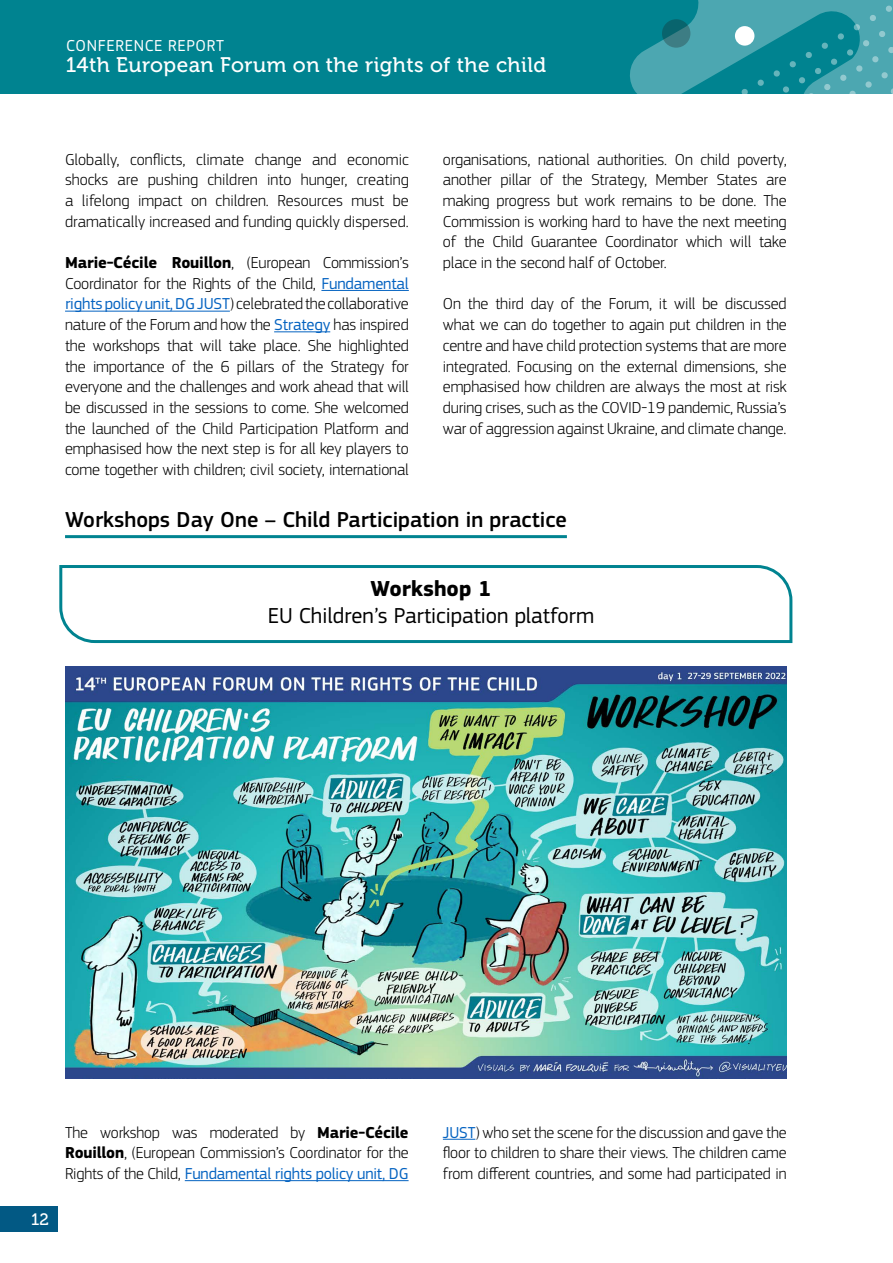
<style>
.page{position:relative;width:893px;height:1263px;background:#fff}
.page>*{position:absolute;margin:0;border:0;box-sizing:border-box;transform-origin:0 0}
.Heading_2{font:500 22.5px "EC Square Sans Pro";color:#000}
.BoxRed_Border_top{font:22.5px/27px "EC Square Sans Pro";color:#000;text-align:center}
.t1{font:21px "Museo 500";letter-spacing:.02em;color:#fff}
.t2{font:300 16.5px/20.7px "EC Square Sans Pro";letter-spacing:-.01em;color:#000;text-align:justify}
.t3{font:16.5px "EC Square Sans Pro";letter-spacing:.04em;color:#fff}
.t4{font:16.5px "Museo 500";color:#fff}
.s1{font-weight:700}
.s2{font-weight:400;color:#0563c1}
</style>
<div class="page">
<div style="left:0;top:0;width:893px;height:94px;background:#008390"></div>
<svg style="left:630px;top:0;width:263px;height:94px"></svg>
<div style="left:735px;top:26px;width:19px;height:20px;background:#fff;border-radius:50%"></div>
<svg style="left:662px;top:19px;width:28px;height:29px"></svg>
<div style="left:0;top:1205px;width:57px;height:26px;background:#025984"></div>
<hr style="left:321px;top:290px;width:88px;height:1px;background:#0563c1">
<hr style="left:65px;top:311px;width:165px;height:1px;background:#0563c1">
<hr style="left:274px;top:331px;width:56px;height:1px;background:#0563c1">
<hr style="left:65px;top:535px;width:502px;height:3px;background:#008390">
<svg style="left:59px;top:565px;width:734px;height:79px"></svg>
<hr style="left:185px;top:1180px;width:224px;height:1px;background:#0563c1">
<img style="left:65px;top:666px;width:722px;height:412px">
<hr style="left:443px;top:1139px;width:32px;height:1px;background:#0563c1">
<p class="t3" style="left:66px;top:36px;width:159px">CONFERENCE REPORT</p>
<p class="t1" style="left:66px;top:54px;width:482px">14th European Forum on the rights of the child</p>
<p class="t2" style="left:65px;top:149px;width:345px">Globally, conflicts, climate change and economic shocks are pushing children into hunger, creating a lifelong impact on children. Resources must be dramatically increased and funding quickly dispersed.</p>
<p class="t2" style="left:65px;top:252px;width:345px"><span class="s1">Marie-Cécile Rouillon</span>, (European Commission’s Coordinator for the Rights of the Child, <span class="s2">Fundamental rights policy unit, DG JUST</span>) celebrated the collaborative nature of the Forum and how the <span class="s2">Strategy</span> has inspired the workshops that will take place. She highlighted the importance of the 6 pillars of the Strategy for everyone and the challenges and work ahead that will be discussed in the sessions to come. She welcomed the launched of the Child Participation Platform and emphasised how the next step is for all key players to come together with children; civil society, international</p>
<p class="t2" style="left:443px;top:149px;width:345px">organisations, national authorities. On child poverty, another pillar of the Strategy, Member States are making progress but work remains to be done. The Commission is working hard to have the next meeting of the Child Guarantee Coordinator which will take place in the second half of October.</p>
<p class="t2" style="left:443px;top:294px;width:345px">On the third day of the Forum, it will be discussed what we can do together to again put children in the centre and have child protection systems that are more integrated. Focusing on the external dimensions, she emphasised how children are always the most at risk during crises, such as the COVID-19 pandemic, Russia’s war of aggression against Ukraine, and climate change.</p>
<p class="Heading_2" style="left:65px;top:506px;width:503px">Workshops Day One – Child Participation in practice</p>
<p class="BoxRed_Border_top" style="left:268px;top:575px;width:328px"><span class="s1">Workshop 1<br></span>EU Children’s Participation platform</p>
<p class="t4" style="left:31px;top:1210px;width:19px">12</p>
<p class="t2" style="left:65px;top:1122px;width:345px">The workshop was moderated by <span class="s1">Marie-Cécile Rouillon</span>, (European Commission’s Coordinator for the Rights of the Child, <span class="s2">Fundamental rights policy unit, DG</span></p>
<p class="t2" style="left:443px;top:1122px;width:345px"><span class="s2">JUST</span>) who set the scene for the discussion and gave the floor to children to share their views. The children came from different countries, and some had participated in</p>
</div>
